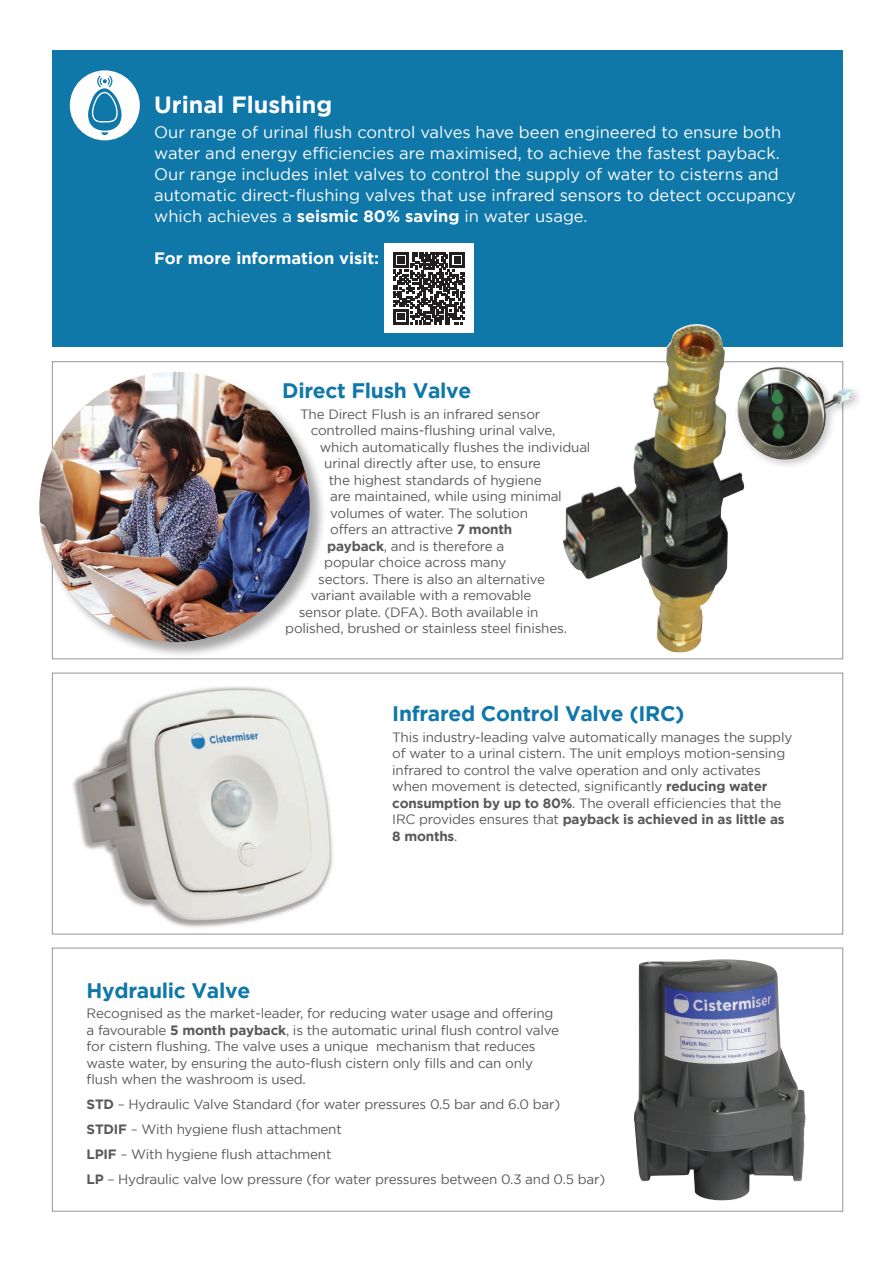
<style>
.page{position:relative;width:893px;height:1263px;background:#fff}
.page>*{position:absolute;margin:0;border:0;box-sizing:border-box;transform-origin:0 0}
.t1{font:700 23.4px "Gotham";color:#fff}
.t2{font:700 21px "Gotham";letter-spacing:-.015em;color:#1077a9}
.t3{font:16.5px/21px "Gotham";color:#fff}
.t4{font:700 16.5px "Gotham";color:#fff}
.t5{font:13.5px/16.5px "Gotham";letter-spacing:-.015em;color:#57585a}
.s1{font-weight:700}
</style>
<div class="page">
<div style="left:52px;top:51px;width:791px;height:296px;background:#1077a9"></div>
<svg style="left:70px;top:70px;width:70px;height:70px"></svg>
<div style="left:52px;top:673px;width:791px;height:261px;border:1px solid #939598"></div>
<div style="left:52px;top:948px;width:791px;height:263px;border:1px solid #939598"></div>
<img style="left:634px;top:959px;width:172px;height:242px">
<div style="left:384px;top:244px;width:90px;height:89px;background:#fff"></div>
<svg style="left:393px;top:252px;width:72px;height:72px"></svg>
<img style="left:72px;top:686px;width:261px;height:242px">
<img style="left:562px;top:324px;width:183px;height:329px">
<div style="left:38px;top:371px;width:288px;height:288px;background:#000;opacity:.35"></div>
<img style="left:39px;top:372px;width:271px;height:270px;border-radius:135px">
<div style="left:732px;top:363px;width:132px;height:107px;background:#fff"></div>
<img style="left:726px;top:353px;width:133px;height:111px">
<p class="t1" style="left:154px;top:91px;width:180px">Urinal Flushing</p>
<p class="t3" style="left:154px;top:121px;width:643px">Our range of urinal flush control valves have been engineered to ensure both water and energy efficiencies are maximised, to achieve the fastest payback.<br>Our range includes inlet valves to control the supply of water to cisterns and automatic direct-flushing valves that use infrared sensors to detect occupancy which achieves a <span class="s1">seismic 80% saving</span> in water usage.</p>
<p class="t4" style="left:154px;top:249px;width:226px">For more information visit:</p>
<p class="t2" style="left:282px;top:378px;width:191px">Direct Flush Valve</p>
<p class="t5" style="left:300px;top:405px;width:242px">The Direct Flush is an infrared sensor</p>
<p class="t5" style="left:311px;top:422px;width:246px">controlled mains-flushing urinal valve,</p>
<p class="t5" style="left:320px;top:438px;width:272px">which automatically flushes the individual</p>
<p class="t5" style="left:324px;top:455px;width:218px">urinal directly after use, to ensure</p>
<p class="t5" style="left:329px;top:471px;width:214px">the highest standards of hygiene</p>
<p class="t5" style="left:330px;top:488px;width:233px">are maintained, while using minimal</p>
<p class="t5" style="left:330px;top:504px;width:199px">volumes of water. The solution</p>
<p class="t5" style="left:330px;top:521px;width:183px">offers an attractive <span class="s1">7 month</span></p>
<p class="t5" style="left:327px;top:537px;width:179px"><span class="s1">payback</span>, and is therefore a</p>
<p class="t5" style="left:324px;top:554px;width:184px">popular choice across many</p>
<p class="t5" style="left:311px;top:570px;width:236px;text-indent:8px">sectors. There is also an alternative variant available with a removable</p>
<p class="t5" style="left:285px;top:603px;width:283px;text-indent:14px">sensor plate. (DFA). Both available in polished, brushed or stainless steel finishes.</p>
<p class="t2" style="left:392px;top:701px;width:294px">Infrared Control Valve (IRC)</p>
<p class="t5" style="left:392px;top:728px;width:402px">This industry-leading valve automatically manages the supply of water to a urinal cistern. The unit employs motion-sensing infrared to control the valve operation and only activates when movement is detected, significantly <span class="s1">reducing water consumption by up to 80%</span>. The overall efficiencies that the IRC provides ensures that <span class="s1">payback is achieved in as little as 8 months</span>.</p>
<p class="t2" style="left:87px;top:978px;width:165px">Hydraulic Valve</p>
<p class="t5" style="left:87px;top:1005px;width:474px">Recognised as the market-leader, for reducing water usage and offering a favourable <span class="s1">5 month payback</span>, is the automatic urinal flush control valve for cistern flushing. The valve uses a unique mechanism that reduces waste water, by ensuring the auto-flush cistern only fills and can only flush when the washroom is used.</p>
<p class="t5" style="left:87px;top:1096px;width:475px"><span class="s1">STD</span> – Hydraulic Valve Standard (for water pressures 0.5 bar and 6.0 bar)</p>
<p class="t5" style="left:87px;top:1121px;width:257px"><span class="s1">STDIF</span> – With hygiene flush attachment</p>
<p class="t5" style="left:87px;top:1146px;width:246px"><span class="s1">LPIF</span> – With hygiene flush attachment</p>
<p class="t5" style="left:87px;top:1171px;width:520px"><span class="s1">LP</span> – Hydraulic valve low pressure (for water pressures between 0.3 and 0.5 bar)</p>
</div>
